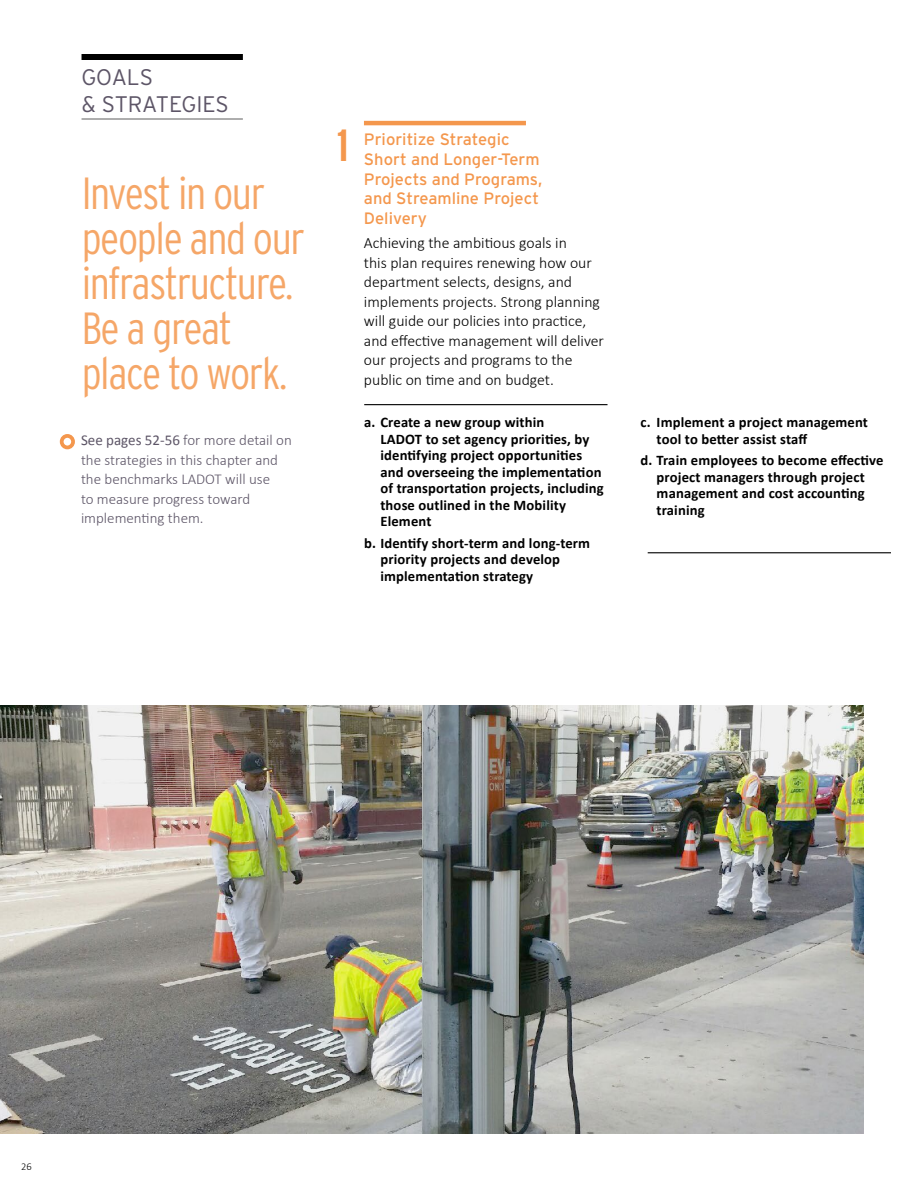
<style>
.page{position:relative;width:918px;height:1188px;background:#fff}
.page>*{position:absolute;margin:0;border:0;box-sizing:border-box;transform-origin:0 0}
.t1{font:300 condensed 45px/45px "Interstate";letter-spacing:-.03em;color:#f4974d}
.t2{font:700 extra-condensed 45px "Interstate";color:#f4974d}
.t3{font:300 22.5px/27px "Interstate";color:#5d5567}
.t4{font:16.5px/19.8px "Interstate";color:#f4974d}
.t5{font:300 15.75px/19.5px "Calibri";color:#000}
.t6{font:300 15px/19.5px "Calibri";color:#5d5567}
.t7{font:700 14.7px/16.5px "Calibri";letter-spacing:.01em;color:#000}
.t8{font:300 10.5px "Calibri";color:#000}
.s1{font-weight:400}
</style>
<div class="page">
<img style="left:0;top:705px;width:864px;height:429px">
<hr style="left:648px;top:552px;width:243px;height:1px;background:#000">
<hr style="left:82px;top:118px;width:161px;height:2px;background:#000">
<div style="left:82px;top:54px;width:161px;height:6px;background:#000"></div>
<hr style="left:364px;top:121px;width:162px;height:4px;background:#f4974d">
<hr style="left:364px;top:404px;width:244px;height:1px;background:#000">
<div style="left:60px;top:434px;width:15px;height:15px;border:4px solid #f4974d;border-radius:50%"></div>
<h2 class="t3" style="left:81px;top:63px;width:149px">GOALS<br>&amp; STRATEGIES</h2>
<h1 class="t1" style="left:82px;top:170px;width:225px">Invest in our people and our infrastructure.<br>Be a great place to work.</h1>
<p class="t6" style="left:81px;top:430px;width:212px"><span class="s1">See pages 52-56</span> for more detail on the strategies in this chapter and the benchmarks LADOT will use<br>to measure progress toward implementing them.</p>
<h1 class="t2" style="left:338px;top:118px;width:12px">1</h1>
<p class="t4" style="left:364px;top:129px;width:180px">Prioritize Strategic<br>Short and Longer-Term<br>Projects and Programs, and Streamline Project<br>Delivery</p>
<p class="t5" style="left:364px;top:233px;width:242px">Achieving the ambitious goals in<br>this plan requires renewing how our department selects, designs, and implements projects. Strong planning will guide our policies into practice, and effective management will deliver our projects and programs to the public on time and on budget.</p>
<p class="t7" style="left:380px;top:414px;width:225px;text-indent:-16px">a. Create a new group within<br>LADOT to set agency priorities, by identifying project opportunities and overseeing the implementation of transportation projects, including those outlined in the Mobility<br>Element</p>
<p class="t7" style="left:380px;top:535px;width:211px;text-indent:-16px">b. Identify short-term and long-term priority projects and develop implementation strategy</p>
<p class="t7" style="left:657px;top:414px;width:213px;text-indent:-16px">c. Implement a project management tool to better assist staff</p>
<p class="t7" style="left:657px;top:452px;width:228px;text-indent:-16px">d. Train employees to become effective project managers through project management and cost accounting training</p>
<p class="t8" style="left:21px;top:1160px;width:12px">26</p>
</div>
